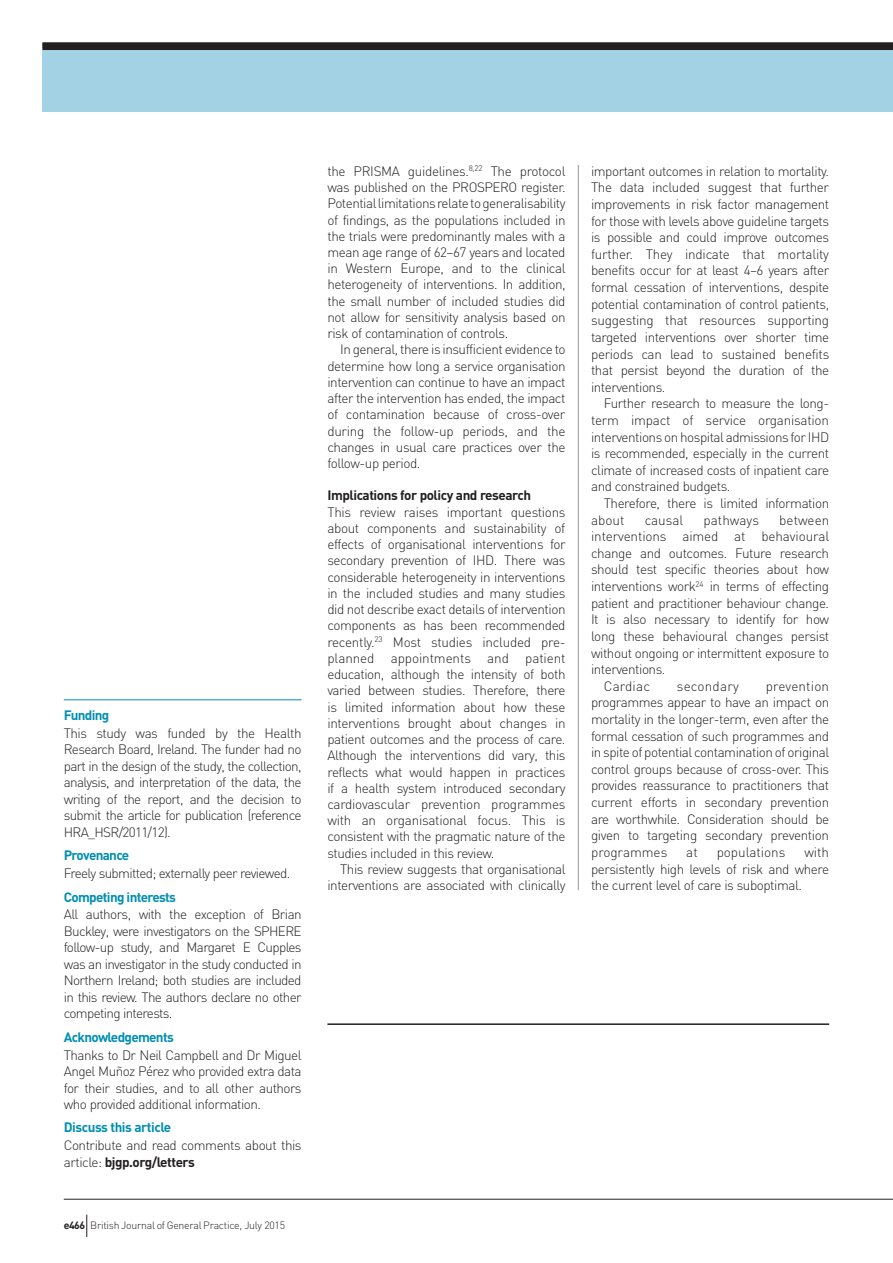
<style>
.page{position:relative;width:893px;height:1263px;background:#fff}
.page>*{position:absolute;margin:0;border:0;box-sizing:border-box;transform-origin:0 0}
.t1{font:300 13.5px/16.2px "DIN";letter-spacing:-.035em;color:#231f20;text-align:justify}
.t2{font:700 13.5px "DIN";letter-spacing:-.05em;color:#008fb3}
.t3{font:700 13.5px "DIN";letter-spacing:-.035em;color:#231f20}
.t4{font:300 13.5px "DIN";letter-spacing:-.01em;color:#231f20}
.t5{font:300 13.5px "DIN";letter-spacing:.015em;color:#231f20}
.t6{font:300 13.5px "DIN";color:#231f20}
.t7{font:300 13.5px "DIN";letter-spacing:-.005em;color:#231f20}
.t8{font:300 10.5px "DIN";letter-spacing:-.025em;color:#231f20}
.s1{font-weight:700}
</style>
<div class="page">
<hr style="left:578px;top:165px;width:1px;height:725px;background:#939598">
<svg style="left:86px;top:1214px;width:1px;height:23px"></svg>
<hr style="left:64px;top:1199px;width:829px;height:1px;background:#231f20">
<hr style="left:64px;top:699px;width:238px;height:1px;background:#008fb3">
<div style="left:43px;top:48px;width:850px;height:64px;background:#a2d2e3"></div>
<div style="left:43px;top:43px;width:850px;height:7px;background:#231f20"></div>
<hr style="left:327px;top:1023px;width:502px;height:2px;background:#231f20">
<p class="t2" style="left:64px;top:706px;width:47px">Funding</p>
<p class="t1" style="left:64px;top:725px;width:239px">This study was funded by the Health Research Board, Ireland. The funder had no part in the design of the study, the collection, analysis, and interpretation of the data, the writing of the report, and the decision to submit the article for publication (reference HRA_HSR/2011/12).</p>
<p class="t2" style="left:64px;top:846px;width:67px">Provenance</p>
<p class="t1" style="left:64px;top:865px;width:228px">Freely submitted; externally peer reviewed.</p>
<p class="t2" style="left:64px;top:888px;width:114px">Competing interests</p>
<p class="t1" style="left:64px;top:906px;width:239px">All authors, with the exception of Brian Buckley, were investigators on the SPHERE follow-up study, and Margaret E Cupples was an investigator in the study conducted in Northern Ireland; both studies are included in this review. The authors declare no other competing interests.</p>
<p class="t2" style="left:64px;top:1028px;width:112px">Acknowledgements</p>
<p class="t1" style="left:64px;top:1046px;width:239px">Thanks to Dr Neil Campbell and Dr Miguel Angel Muñoz Pérez who provided extra data for their studies, and to all other authors who provided additional information.</p>
<p class="t2" style="left:64px;top:1119px;width:109px">Discuss this article</p>
<p class="t1" style="left:64px;top:1137px;width:239px">Contribute and read comments about this article: <span class="s1">bjgp.org/letters</span></p>
<p class="t8" style="left:64px;top:1219px;width:223px"><span class="s1">e466</span> British Journal of General Practice, July 2015</p>
<p class="t1" style="left:327px;top:163px;width:240px">the PRISMA guidelines.<sup>8,22</sup> The protocol was published on the PROSPERO register.<br>Potential limitations relate to generalisability of findings, as the populations included in the trials were predominantly males with a mean age range of 62–67 years and located in Western Europe, and to the clinical heterogeneity of interventions. In addition, the small number of included studies did not allow for sensitivity analysis based on risk of contamination of controls.</p>
<p class="t1" style="left:327px;top:341px;width:240px;text-indent:13px">In general, there is insufficient evidence to determine how long a service organisation intervention can continue to have an impact after the intervention has ended, the impact of contamination because of cross-over during the follow-up periods, and the changes in usual care practices over the follow-up period.</p>
<p class="t3" style="left:327px;top:487px;width:205px">Implications for policy and research</p>
<p class="t1" style="left:327px;top:504px;width:240px">This review raises important questions about components and sustainability of effects of organisational interventions for secondary prevention of IHD. There was considerable heterogeneity in interventions in the included studies and many studies did not describe exact details of intervention components as has been recommended recently.<sup>23</sup> Most studies included pre&shy;planned appointments and patient education, although the intensity of both varied between studies. Therefore, there is limited information about how these interventions brought about changes in patient outcomes and the process of care.<br>Although the interventions did vary, this reflects what would happen in practices if a health system introduced secondary cardiovascular prevention programmes with an organisational focus. This is consistent with the pragmatic nature of the studies included in this review.</p>
<p class="t1" style="left:327px;top:861px;width:240px;text-align:right">This review suggests that organisational interventions are associated with clinically</p>
<p class="t1" style="left:591px;top:162px;width:240px;line-height:16.6px">important outcomes in relation to mortality.<br>The data included suggest that further improvements in risk factor management for those with levels above guideline targets is possible and could improve outcomes further. They indicate that mortality benefits occur for at least 4–6 years after formal cessation of interventions, despite potential contamination of control patients, suggesting that resources supporting targeted interventions over shorter time periods can lead to sustained benefits that persist beyond the duration of the interventions.</p>
<p class="t1" style="left:591px;top:395px;width:240px;line-height:16.6px;text-indent:13px">Further research to measure the long&shy;term impact of service organisation interventions on hospital admissions for IHD is recommended, especially in the current climate of increased costs of inpatient care and constrained budgets.</p>
<p class="t1" style="left:591px;top:495px;width:240px;line-height:16.6px;text-indent:13px">Therefore, there is limited information about</p>
<p class="t1" style="left:645px;top:511px;width:40px">causal</p>
<p class="t6" style="left:704px;top:511px;width:57px">pathways</p>
<p class="t6" style="left:779px;top:511px;width:51px">between</p>
<p class="t4" style="left:591px;top:528px;width:240px">interventions aimed at behavioural</p>
<p class="t1" style="left:591px;top:545px;width:240px">change and outcomes. Future research</p>
<p class="t1" style="left:591px;top:561px;width:240px">should test specific theories about how</p>
<p class="t1" style="left:591px;top:578px;width:240px">interventions work<sup>24</sup> in terms of effecting</p>
<p class="t1" style="left:591px;top:595px;width:240px">patient and practitioner behaviour change.</p>
<p class="t1" style="left:591px;top:611px;width:240px">It is also necessary to identify for how</p>
<p class="t1" style="left:591px;top:628px;width:240px">long these behavioural changes persist</p>
<p class="t1" style="left:591px;top:644px;width:240px">without ongoing or intermittent exposure to</p>
<p class="t1" style="left:591px;top:661px;width:76px">interventions.</p>
<p class="t5" style="left:604px;top:678px;width:48px">Cardiac</p>
<p class="t5" style="left:677px;top:678px;width:63px">secondary</p>
<p class="t1" style="left:591px;top:677px;width:240px;line-height:16.6px;text-indent:175px">prevention programmes appear to have an impact on mortality in the longer-term, even after the formal cessation of such programmes and in spite of potential contamination of original control groups because of cross-over. This provides reassurance to practitioners that current efforts in secondary prevention are worthwhile. Consideration should be given to targeting secondary prevention programmes</p>
<p class="t1" style="left:591px;top:843px;width:240px;line-height:16.6px;text-indent:213px">with persistently high levels of risk and where the current level of care is suboptimal.</p>
<p class="t1" style="left:686px;top:844px;width:13px">at</p>
<p class="t7" style="left:717px;top:844px;width:70px">populations</p>
</div>
